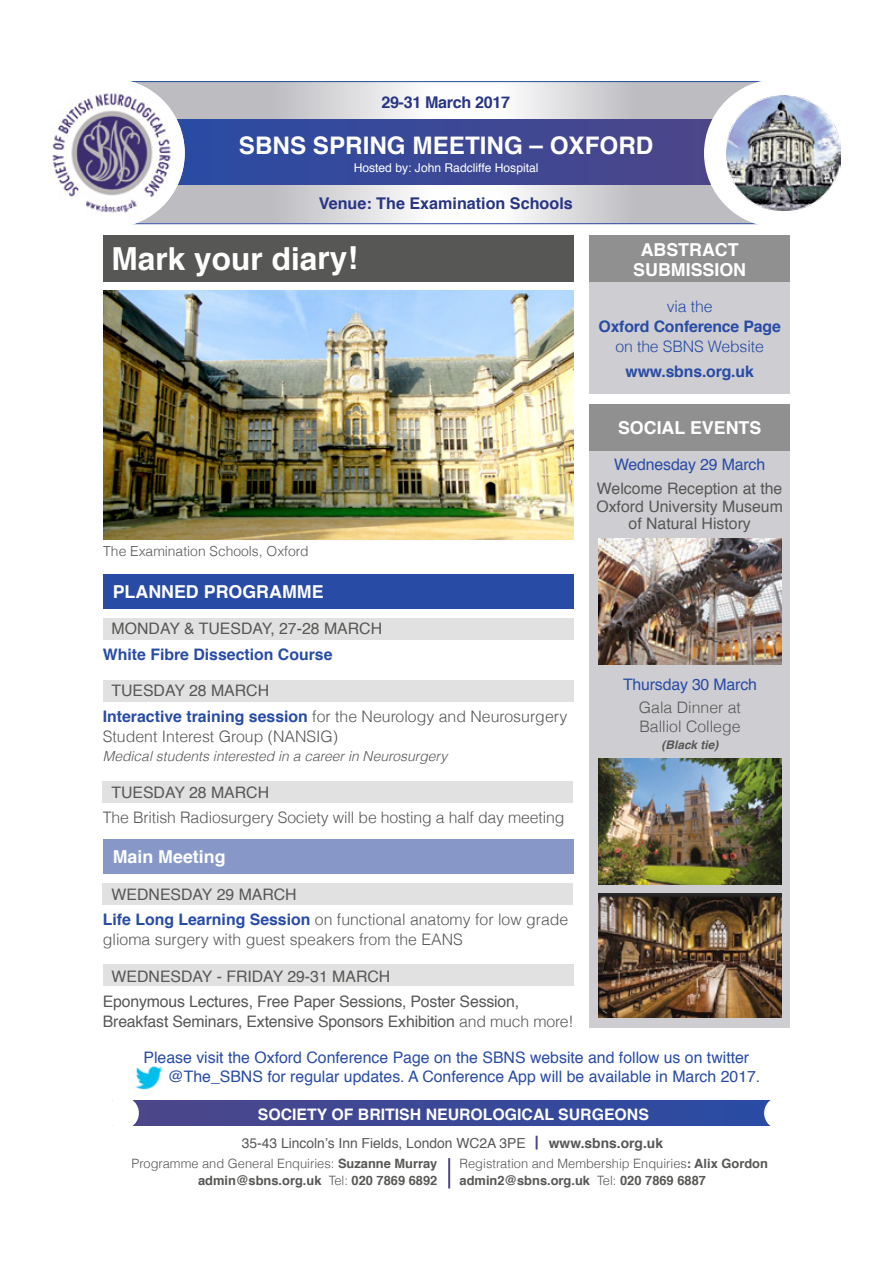
<style>
.page{position:relative;width:893px;height:1263px;background:#fff}
.page>*{position:absolute;margin:0;border:0;box-sizing:border-box;transform-origin:0 0}
.t1{font:700 31.65px "Helvetica";letter-spacing:-.005em;color:#fff}
.t2{font:700 24.15px "Helvetica";color:#fff}
.t3{font:700 17.85px/19.8px "Helvetica";color:#fff;text-align:center}
.t4{font:700 16.2px "Helvetica";color:#283583}
.t5{font:700 16.2px "Helvetica";letter-spacing:-.02em;color:#283583}
.t6{font:300 15.9px/25.3px "Helvetica";color:#575756}
.t7{font:15.9px/17.9px "Helvetica";color:#575756;text-align:center}
.t8{font:15.9px/19.8px "Helvetica";color:#284ba5}
.t9{font:700 15.9px "Helvetica";letter-spacing:-.01em;color:#284ba5}
.t10{font:700 15.9px "Helvetica";color:#fff}
.t11{font:300 15.9px "Helvetica";letter-spacing:-.01em;color:#284ba5}
.t12{font:italic 300 13.8px "Helvetica";color:#575756}
.t13{font:13.8px "Helvetica";color:#575756}
.t14{font:300 13.8px "Helvetica";color:#575756}
.t15{font:700 13.8px "Helvetica";color:#575756}
.t16{font:700 12.9px/16.8px "Helvetica";color:#575756;text-align:right}
.t17{font:12.15px "Helvetica";color:#fff}
.t18{font:italic 700 11.85px "Helvetica";color:#575756}
.s1{font-weight:400}
.s2{font-weight:700;color:#284ba5}
.s3{font-weight:300}
</style>
<div class="page">
<img style="left:135px;top:1066px;width:28px;height:24px">
<div style="left:589px;top:428px;width:201px;height:600px;background:#cecdd1"></div>
<div style="left:104px;top:965px;width:470px;height:21px;background:#e1e1e1"></div>
<img style="left:103px;top:290px;width:471px;height:250px">
<div style="left:103px;top:618px;width:470px;height:21px;background:#e1e1e1"></div>
<div style="left:103px;top:574px;width:470px;height:35px;background:#284ba5"></div>
<div style="left:103px;top:839px;width:470px;height:34px;background:#8697c8"></div>
<div style="left:589px;top:273px;width:201px;height:120px;background:#cecdd1"></div>
<div style="left:589px;top:236px;width:201px;height:46px;background:#909090"></div>
<hr style="left:448px;top:1158px;width:2px;height:30px;background:#4d4688">
<svg style="left:536px;top:1136px;width:2px;height:13px"></svg>
<div style="left:113px;top:1101px;width:672px;height:25px;background:linear-gradient(to right,#4e4689,#294ca5)"></div>
<div style="left:106px;top:1097px;width:33px;height:32px;background:#fff;border-radius:50%"></div>
<div style="left:764px;top:1097px;width:33px;height:32px;background:#fff;border-radius:50%"></div>
<svg style="left:469px;top:82px;width:287px;height:141px"></svg>
<svg style="left:185px;top:82px;width:284px;height:141px"></svg>
<hr style="left:123px;top:81px;width:639px;height:1px;background:#284ba5">
<hr style="left:130px;top:223px;width:632px;height:1px;background:#284ba5">
<div style="left:160px;top:119px;width:561px;height:65px;background:linear-gradient(to right,#284ba5,#4e4689)"></div>
<div style="left:35px;top:78px;width:150px;height:150px;background:#fff;border-radius:50%"></div>
<img style="left:50px;top:82px;width:135px;height:143px">
<div style="left:704px;top:79px;width:150px;height:149px;background:#fff;border-radius:50%"></div>
<img style="left:726px;top:96px;width:115px;height:114px">
<div style="left:103px;top:236px;width:471px;height:46px;background:#575756"></div>
<div style="left:103px;top:680px;width:470px;height:21px;background:#e1e1e1"></div>
<div style="left:102px;top:781px;width:471px;height:22px;background:#e1e1e1"></div>
<div style="left:102px;top:883px;width:471px;height:22px;background:#e1e1e1"></div>
<div style="left:589px;top:405px;width:201px;height:46px;background:#909090"></div>
<img style="left:598px;top:538px;width:183px;height:127px">
<img style="left:598px;top:893px;width:183px;height:125px">
<img style="left:598px;top:758px;width:183px;height:127px">
<p class="t5" style="left:381px;top:89px;width:130px">29-31 March 2017</p>
<h2 class="t2" style="left:239px;top:126px;width:122px">SBNS Spring</h2>
<h2 class="t2" style="left:412px;top:126px;width:36px">Meeting</h2>
<h2 class="t2" style="left:530px;top:126px;width:73px">– Oxfor</h2>
<h2 class="t2" style="left:636px;top:126px;width:19px">d</h2>
<p class="t17" style="left:354px;top:159px;width:186px">Hosted by: John Radcliffe Hospital</p>
<p class="t4" style="left:319px;top:191px;width:255px">Venue: The Examination Schools</p>
<h1 class="t1" style="left:112px;top:233px;width:248px">Mark your diary!</h1>
<p class="t14" style="left:103px;top:540px;width:207px">The Examination Schools, Oxford</p>
<p class="t3" style="left:633px;top:240px;width:114px">ABSTRACT<br>SUBMISSION</p>
<p class="t11" style="left:667px;top:294px;width:47px">via the</p>
<p class="t9" style="left:598px;top:314px;width:184px">Oxford Conference Page</p>
<p class="t11" style="left:616px;top:333px;width:150px">on the SBNS Website</p>
<p class="t9" style="left:625px;top:359px;width:130px">www.sbns.org.uk</p>
<p class="t3" style="left:618px;top:418px;width:145px">SOCIAL EVENTS</p>
<p class="t8" style="left:614px;top:455px;width:153px">Wednesday 29 March</p>
<p class="t7" style="left:596px;top:480px;width:188px">Welcome Reception at the<br>Oxford University Museum of Natural History</p>
<p class="t3" style="left:113px;top:582px;width:212px">PLANNED PROGRAMME</p>
<p class="t7" style="left:112px;top:620px;width:272px">Monday &amp; Tuesday, 27-28 Marc h</p>
<p class="t9" style="left:103px;top:641px;width:231px">White Fibre Dissection Course</p>
<p class="t6" style="left:103px;top:677px;width:466px;text-indent:9px"><span class="s1">Tuesday 28 March<br></span><span class="s2">Interactive training session</span> for the Neurology and Neurosurgery</p>
<p class="t6" style="left:103px;top:722px;width:237px">Student Interest Group (NANSIG)</p>
<p class="t12" style="left:103px;top:746px;width:346px">Medical students interested in a career in Neurosurgery</p>
<p class="t7" style="left:111px;top:784px;width:159px">Tuesday 28 March</p>
<p class="t6" style="left:103px;top:804px;width:463px">The British Radiosurgery Society will be hosting a half day meeting</p>
<p class="t3" style="left:113px;top:847px;width:114px">Main Meeting</p>
<p class="t6" style="left:103px;top:881px;width:467px;text-indent:9px"><span class="s1">Wednesday 29 March<br></span><span class="s2">Life Long Learning Session</span> on functional anatomy for low grade</p>
<p class="t6" style="left:103px;top:926px;width:361px">glioma surgery with guest speakers from the EANS</p>
<p class="t7" style="left:103px;top:964px;width:418px;line-height:25.3px;text-align:left;text-indent:9px">Wednesday - Fri day 29-31 March<br>Eponymous Lectures, Free Paper Sessions, Poster Session,</p>
<p class="t7" style="left:103px;top:1013px;width:472px">Breakfast Seminars, Extensive Sponsors Exhibition <span class="s3">and much more!</span></p>
<p class="t8" style="left:168px;top:1047px;width:594px;text-indent:-24px">Please visit the Oxford Conference Page on the SBNS website and follow us on twitter @The_SBNS for regular updates. A Conference App will be available in March 2017.</p>
<p class="t8" style="left:623px;top:674px;width:135px">Thursday 30 March</p>
<p class="t6" style="left:639px;top:697px;width:104px;line-height:19px">Gala Dinner at<br>Balliol College</p>
<p class="t18" style="left:662px;top:735px;width:58px">(Black tie)</p>
<p class="t10" style="left:258px;top:1101px;width:393px">SOCIETY OF BRITISH NEUROLOGICAL SURGEONS</p>
<p class="t16" style="left:460px;top:1155px;width:310px;text-align:left"><span class="s3">Registration and Membership Enquiries</span>: Alix Gordon admin2@sbns.org.uk <span class="s3">Tel:</span> 020 7869 6887</p>
<p class="t13" style="left:242px;top:1132px;width:285px">35-43 Lincoln’s Inn Fields, London WC2A 3PE</p>
<p class="t15" style="left:549px;top:1131px;width:116px">www.sbns.org.uk</p>
<p class="t16" style="left:132px;top:1155px;width:307px"><span class="s3">Programme and General Enquiries:</span> Suzanne Murray admin@sbns.org.uk <span class="s3">Tel:</span> 020 7869 6892</p>
</div>
